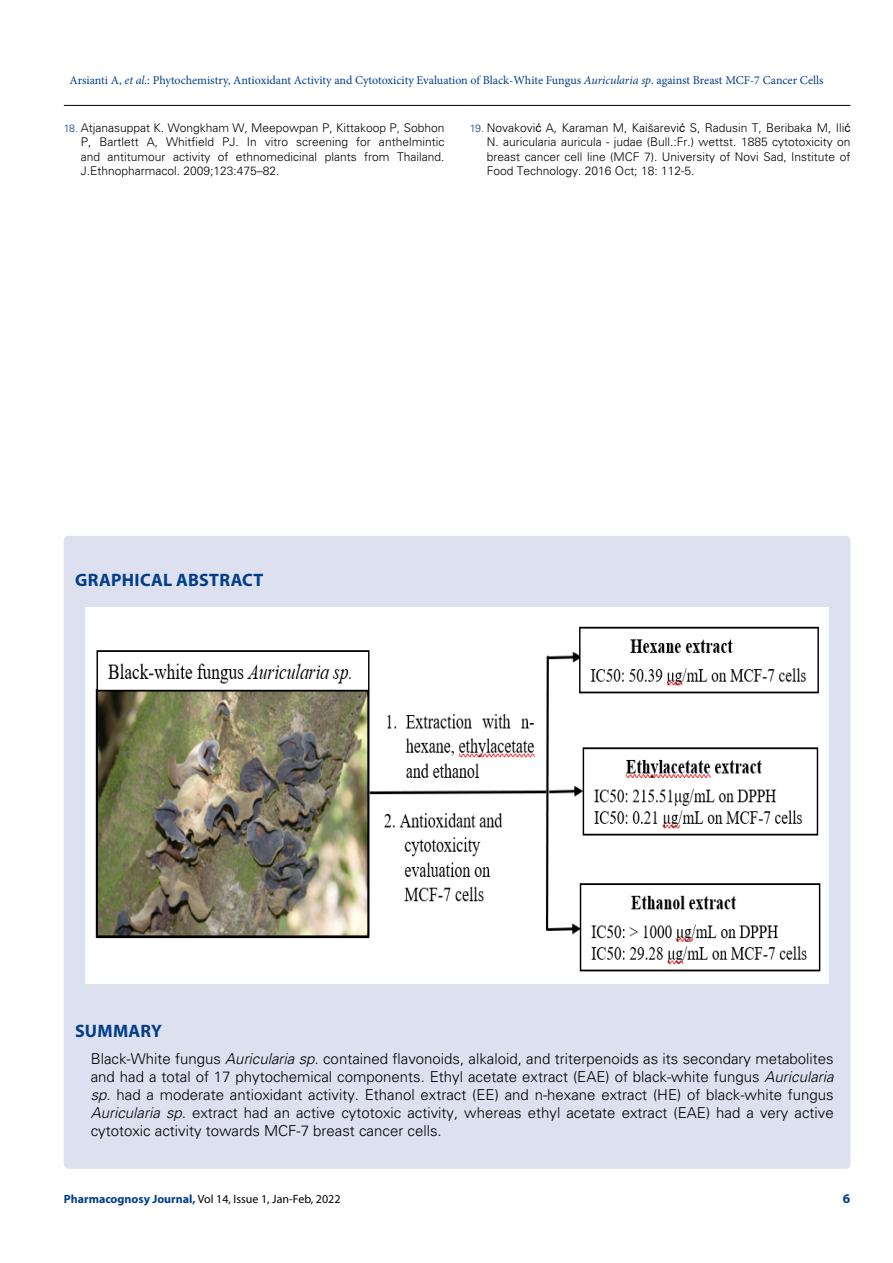
<style>
.page{position:relative;width:893px;height:1263px;background:#fff}
.page>*{position:absolute;margin:0;border:0;box-sizing:border-box;transform-origin:0 0}
.t1{font:700 18px "Myriad Pro";letter-spacing:.015em;color:#003e88}
.t2{font:300 15px/18px "Univers LT Std";color:#000;text-align:justify}
.t3{font:700 13.5px "Myriad Pro";color:#003e88}
.t4{font:300 12px/14.4px "Univers LT Std";color:#000;text-align:justify}
.t5{font:12px "Minion Pro";letter-spacing:-.005em;color:#003e88}
.t6{font:12px "Myriad Pro";color:#000}
.s1{font-style:italic}
.s2{font-size:10.5px;color:#003e88}
.s3{font-family:"Arial";font-weight:400}
.s4{font-weight:700;color:#003e88}
</style>
<div class="page">
<hr style="left:64px;top:105px;width:786px;height:1px;background:#000">
<div style="left:64px;top:536px;width:786px;height:633px;background:#dde0ef;border-radius:4px"></div>
<img style="left:86px;top:607px;width:743px;height:376px">
<p class="t5" style="left:69px;top:72px;width:756px">Arsianti A, <span class="s1">et al</span>.: Phytochemistry, Antioxidant Activity and Cytotoxicity Evaluation of Black-White Fungus <span class="s1">Auricularia sp</span>. against Breast MCF-7 Cancer Cells</p>
<p class="t4" style="left:81px;top:121px;width:365px;text-indent:-17px"><span class="s2">18.</span> Atjanasuppat K. Wongkham W, Meepowpan P, Kittakoop P, Sobhon P, Bartlett A, Whitfield PJ. In vitro screening for anthelmintic and antitumour activity of ethnomedicinal plants from Thailand.<br>J.Ethnopharmacol. 2009;123:475–82.</p>
<p class="t4" style="left:487px;top:121px;width:365px;text-indent:-17px"><span class="s2">19.</span> Novakovi<span class="s3">ć</span> A, Karaman M, Kaišarevi<span class="s3">ć</span> S, Radusin T, Beribaka M, Ili<span class="s3">ć </span>N. auricularia auricula - judae (Bull.:Fr.) wettst. 1885 cytotoxicity on breast cancer cell line (MCF 7). University of Novi Sad, Institute of Food Technology. 2016 Oct; 18: 112-5.</p>
<p class="t1" style="left:75px;top:568px;width:190px">GRAPHICAL ABSTRACT</p>
<p class="t1" style="left:75px;top:1019px;width:88px">SUMMARY</p>
<p class="t2" style="left:91px;top:1050px;width:744px">Black-White fungus <span class="s1">Auricularia sp.</span> contained flavonoids, alkaloid, and triterpenoids as its secondary metabolites and had a total of 17 phytochemical components. Ethyl acetate extract (EAE) of black-white fungus <span class="s1">Auricularia sp.</span> had a moderate antioxidant activity. Ethanol extract (EE) and n-hexane extract (HE) of black-white fungus <span class="s1">Auricularia sp.</span> extract had an active cytotoxic activity, whereas ethyl acetate extract (EAE) had a very active cytotoxic activity towards MCF-7 breast cancer cells.</p>
<p class="t6" style="left:64px;top:1191px;width:278px"><span class="s4">Pharmacognosy Journal,</span> Vol 14, Issue 1, Jan-Feb, 2022</p>
<p class="t3" style="left:843px;top:1189px;width:9px">6</p>
</div>
